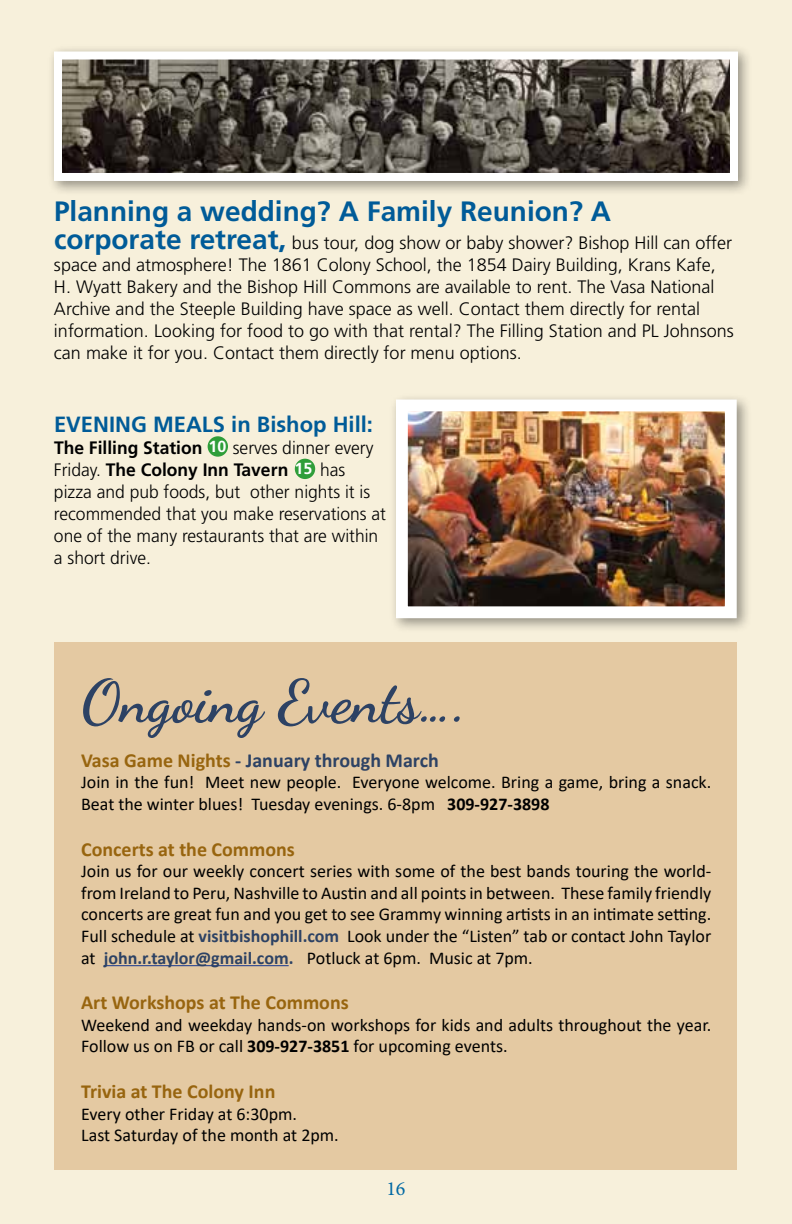
<style>
.page{position:relative;width:792px;height:1224px;background:#f7f0db}
.page>*{position:absolute;margin:0;border:0;box-sizing:border-box;transform-origin:0 0}
.t1{font:700 60px "Dancing Script";color:#2d4264}
.t2{font:700 28px "Frutiger LT Std";color:#005b98}
.t3{font:700 22px "Frutiger LT Std";color:#005b98}
.t4{font:700 20px "Calibri";color:#98650f}
.t5{font:700 20px "Calibri";color:#2d4264}
.t6{font:20px "Minion Pro";color:#0068a3}
.t7{font:18px/21.6px "Calibri";color:#000}
.t8{font:300 18px/22px "Frutiger LT Std";color:#000}
.s1{font-weight:700;font-size:28px;color:#005b98}
.s2{font-weight:700}
.s3{font-weight:700;font-size:16px;color:#fff}
.s4{color:#98650f}
.s5{font-weight:700;color:#2d4264}
</style>
<div class="page">
<div style="left:389px;top:393px;width:363px;height:240px;background:#000;opacity:.4"></div>
<img style="left:409px;top:413px;width:315px;height:192px">
<div style="left:396px;top:400px;width:341px;height:218px;border:12px solid #fff"></div>
<div style="left:47px;top:45px;width:706px;height:151px;background:#000;opacity:.4"></div>
<img style="left:63px;top:61px;width:666px;height:111px">
<div style="left:54px;top:52px;width:684px;height:129px;border:8px solid #fff"></div>
<div style="left:54px;top:642px;width:683px;height:528px;background:#e4c9a2"></div>
<hr style="left:104px;top:965px;width:185px;height:1px;background:#354d93">
<div style="left:208px;top:436px;width:20px;height:21px;background:#2f9e3a;border-radius:50%"></div>
<div style="left:295px;top:459px;width:20px;height:20px;background:#2f9e3a;border-radius:50%"></div>
<h2 class="t2" style="left:54px;top:194px;width:559px">Planning a wedding? A Family Reunion? A</h2>
<p class="t8" style="left:54px;top:232px;width:681px"><span class="s1">corporate retreat,</span> bus tour, dog show or baby shower? Bishop Hill can offer space and atmosphere! The 1861 Colony School, the 1854 Dairy Building, Krans Kafe, H. Wyatt Bakery and the Bishop Hill Commons are available to rent. The Vasa National Archive and the Steeple Building have space as well. Contact them directly for rental information. Looking for food to go with that rental? The Filling Station and PL Johnsons can make it for you. Contact them directly for menu options.</p>
<p class="t3" style="left:54px;top:412px;width:321px">EVENING MEALS in Bishop Hill:</p>
<p class="t8" style="left:54px;top:437px;width:334px"><span class="s2">The Filling Station</span> <span class="s3">10</span> serves dinner every Friday. <span class="s2">The Colony Inn Tavern</span> <span class="s3">15</span> has pizza and pub foods, but other nights it is recommended that you make reservations at one of the many restaurants that are within a short drive.</p>
<h1 class="t1" style="left:81px;top:664px;width:387px">Ongoing Events….</h1>
<p class="t5" style="left:81px;top:746px;width:359px"><span class="s4">Vasa Game Nights</span> - January through March</p>
<p class="t7" style="left:81px;top:771px;width:632px">Join in the fun! Meet new people. Everyone welcome. Bring a game, bring a snack.<br>Beat the winter blues! Tuesday evenings. 6-8pm <span class="s2">309-927-3898</span></p>
<p class="t4" style="left:81px;top:835px;width:215px">Concerts at the Commons</p>
<p class="t7" style="left:81px;top:860px;width:632px;text-align:justify">Join us for our weekly concert series with some of the best bands touring the world&shy;from Ireland to Peru, Nashville to Austin and all points in between. These family friendly concerts are great fun and you get to see Grammy winning artists in an intimate setting.<br>Full schedule at <span class="s5">visitbishophill.com</span> Look under the “Listen” tab or contact John Taylor at <span class="s5">john.r.taylor@gmail.com.</span> Potluck at 6pm. Music at 7pm.</p>
<p class="t4" style="left:81px;top:988px;width:269px">Art Workshops at The Commons</p>
<p class="t7" style="left:81px;top:1014px;width:632px">Weekend and weekday hands-on workshops for kids and adults throughout the year.<br>Follow us on FB or call <span class="s2">309-927-3851</span> for upcoming events.</p>
<p class="t4" style="left:81px;top:1077px;width:196px">Trivia at The Colony Inn</p>
<p class="t7" style="left:81px;top:1102px;width:259px">Every other Friday at 6:30pm.<br>Last Saturday of the month at 2pm.</p>
<p class="t6" style="left:386px;top:1176px;width:21px">16</p>
</div>
